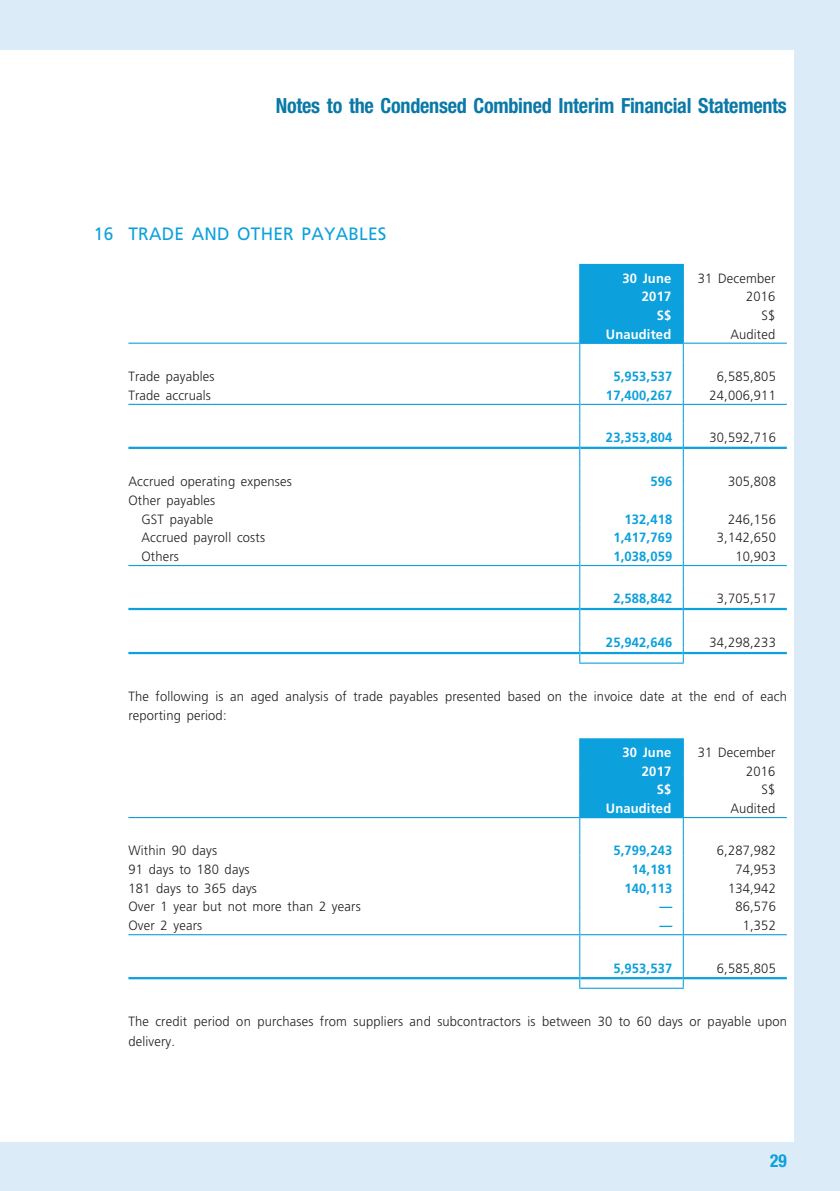
<style>
.page{position:relative;width:840px;height:1191px;background:#fff}
.page>*{position:absolute;margin:0;border:0;box-sizing:border-box;transform-origin:0 0}
.t1{font:700 condensed 20.8px "Helvetica Neue LT Std";letter-spacing:-.015em;color:#0a79a7;scale:.96 1}
.t2{font:17.8px "Frutiger LT Std";letter-spacing:.015em;color:#0ca0dc;scale:.96 1}
.t3{font:700 condensed 17.8px "Helvetica Neue LT Std";color:#0ca0dc;scale:.96 1}
.t4{font:300 13.4px/18.6px "Frutiger LT Std";letter-spacing:.015em;color:#231f20;text-align:right;scale:.96 1}
.t5{font:700 13.4px "Frutiger LT Std";letter-spacing:.015em;color:#0ca0dc;scale:.96 1}
.t6{font:700 13.4px/18.6px "Frutiger LT Std";letter-spacing:.015em;color:#fff;text-align:right;scale:.96 1}
</style>
<div class="page">
<div style="left:0;top:0;width:839px;height:1191px;background:#dbecf8"></div>
<div style="left:0;top:50px;width:792px;height:1091px;background:#fff"></div>
<svg style="left:579px;top:264px;width:104px;height:398px"></svg>
<hr style="left:579px;top:662px;width:104px;height:1px;background:#0ca0dc">
<hr style="left:128px;top:343px;width:451px;height:1px;background:#0ca0dc">
<hr style="left:580px;top:343px;width:102px;height:1px;background:#0ca0dc">
<hr style="left:683px;top:343px;width:103px;height:1px;background:#0ca0dc">
<hr style="left:128px;top:404px;width:451px;height:1px;background:#0ca0dc">
<hr style="left:580px;top:404px;width:102px;height:1px;background:#0ca0dc">
<hr style="left:683px;top:404px;width:103px;height:1px;background:#0ca0dc">
<hr style="left:128px;top:447px;width:451px;height:2px;background:#0ca0dc">
<hr style="left:580px;top:447px;width:102px;height:2px;background:#0ca0dc">
<hr style="left:683px;top:447px;width:103px;height:2px;background:#0ca0dc">
<hr style="left:128px;top:565px;width:451px;height:1px;background:#0ca0dc">
<hr style="left:580px;top:565px;width:102px;height:1px;background:#0ca0dc">
<hr style="left:683px;top:565px;width:103px;height:1px;background:#0ca0dc">
<hr style="left:128px;top:608px;width:451px;height:2px;background:#0ca0dc">
<hr style="left:580px;top:608px;width:102px;height:2px;background:#0ca0dc">
<hr style="left:683px;top:608px;width:103px;height:2px;background:#0ca0dc">
<hr style="left:128px;top:652px;width:451px;height:2px;background:#0ca0dc">
<hr style="left:580px;top:652px;width:102px;height:2px;background:#0ca0dc">
<hr style="left:683px;top:652px;width:103px;height:2px;background:#0ca0dc">
<hr style="left:579px;top:987px;width:104px;height:1px;background:#0ca0dc">
<svg style="left:579px;top:738px;width:104px;height:249px"></svg>
<hr style="left:128px;top:817px;width:451px;height:1px;background:#0ca0dc">
<hr style="left:580px;top:817px;width:102px;height:1px;background:#0ca0dc">
<hr style="left:683px;top:817px;width:103px;height:1px;background:#0ca0dc">
<hr style="left:128px;top:934px;width:451px;height:1px;background:#0ca0dc">
<hr style="left:580px;top:934px;width:102px;height:1px;background:#0ca0dc">
<hr style="left:683px;top:934px;width:103px;height:1px;background:#0ca0dc">
<hr style="left:128px;top:977px;width:451px;height:2px;background:#0ca0dc">
<hr style="left:580px;top:977px;width:102px;height:2px;background:#0ca0dc">
<hr style="left:683px;top:977px;width:103px;height:2px;background:#0ca0dc">
<h1 class="t1" style="left:276px;top:93px;width:533px">Notes to the Condensed Combined Interim Financial Statements</h1>
<h2 class="t2" style="left:94px;top:224px;width:306px">16 TRADE AND OTHER PAYABLES</h2>
<p class="t6" style="left:622px;top:269px;width:52px">30 June<br>2017</p>
<p class="t4" style="left:697px;top:269px;width:82px">31 December<br>2016</p>
<p class="t6" style="left:656px;top:306px;width:17px">S$</p>
<p class="t4" style="left:761px;top:306px;width:16px">S$</p>
<p class="t6" style="left:605px;top:324px;width:70px">Unaudited</p>
<p class="t4" style="left:730px;top:325px;width:48px">Audited</p>
<p class="t4" style="left:128px;top:367px;width:91px">Trade payables</p>
<p class="t5" style="left:613px;top:368px;width:63px">5,953,537</p>
<p class="t4" style="left:716px;top:367px;width:63px">6,585,805</p>
<p class="t4" style="left:128px;top:386px;width:87px">Trade accruals</p>
<p class="t5" style="left:605px;top:387px;width:71px">17,400,267</p>
<p class="t4" style="left:709px;top:386px;width:71px">24,006,911</p>
<p class="t5" style="left:605px;top:430px;width:71px">23,353,804</p>
<p class="t4" style="left:709px;top:428px;width:71px">30,592,716</p>
<p class="t4" style="left:128px;top:472px;width:172px">Accrued operating expenses</p>
<p class="t5" style="left:650px;top:474px;width:24px">596</p>
<p class="t4" style="left:727px;top:472px;width:51px">305,808</p>
<p class="t4" style="left:128px;top:491px;width:92px">Other payables<br>GST payable</p>
<p class="t5" style="left:624px;top:511px;width:51px">132,418</p>
<p class="t4" style="left:727px;top:510px;width:51px">246,156</p>
<p class="t4" style="left:141px;top:528px;width:130px">Accrued payroll costs</p>
<p class="t5" style="left:613px;top:529px;width:63px">1,417,769</p>
<p class="t4" style="left:716px;top:528px;width:63px">3,142,650</p>
<p class="t4" style="left:141px;top:547px;width:41px">Others</p>
<p class="t5" style="left:613px;top:548px;width:63px">1,038,059</p>
<p class="t4" style="left:735px;top:547px;width:44px">10,903</p>
<p class="t5" style="left:613px;top:591px;width:63px">2,588,842</p>
<p class="t4" style="left:716px;top:589px;width:63px">3,705,517</p>
<p class="t5" style="left:605px;top:635px;width:71px">25,942,646</p>
<p class="t4" style="left:709px;top:633px;width:71px">34,298,233</p>
<p class="t4" style="left:128px;top:687px;width:687px;line-height:19.4px;text-align:left">The following is an aged analysis of trade payables presented based on the invoice date at the end of each reporting period:</p>
<p class="t6" style="left:622px;top:743px;width:52px">30 June<br>2017</p>
<p class="t4" style="left:697px;top:743px;width:82px">31 December<br>2016</p>
<p class="t6" style="left:656px;top:780px;width:17px">S$</p>
<p class="t4" style="left:761px;top:780px;width:16px">S$</p>
<p class="t6" style="left:605px;top:799px;width:70px">Unaudited</p>
<p class="t4" style="left:730px;top:799px;width:48px">Audited</p>
<p class="t4" style="left:128px;top:841px;width:94px">Within 90 days</p>
<p class="t5" style="left:613px;top:843px;width:63px">5,799,243</p>
<p class="t4" style="left:716px;top:841px;width:63px">6,287,982</p>
<p class="t4" style="left:128px;top:860px;width:128px">91 days to 180 days</p>
<p class="t5" style="left:631px;top:861px;width:44px">14,181</p>
<p class="t4" style="left:735px;top:860px;width:44px">74,953</p>
<p class="t4" style="left:128px;top:879px;width:135px">181 days to 365 days</p>
<p class="t5" style="left:624px;top:880px;width:51px">140,113</p>
<p class="t4" style="left:727px;top:879px;width:51px">134,942</p>
<p class="t4" style="left:128px;top:897px;width:243px">Over 1 year but not more than 2 years</p>
<p class="t5" style="left:659px;top:899px;width:15px">—</p>
<p class="t4" style="left:735px;top:897px;width:44px">86,576</p>
<p class="t4" style="left:128px;top:916px;width:78px">Over 2 years</p>
<p class="t5" style="left:659px;top:917px;width:15px">—</p>
<p class="t4" style="left:742px;top:916px;width:36px">1,352</p>
<p class="t5" style="left:613px;top:960px;width:63px">5,953,537</p>
<p class="t4" style="left:716px;top:958px;width:63px">6,585,805</p>
<p class="t4" style="left:128px;top:1012px;width:687px;line-height:19.4px;text-align:left">The credit period on purchases from suppliers and subcontractors is between 30 to 60 days or payable upon delivery.</p>
<h2 class="t3" style="left:769px;top:1150px;width:19px">29</h2>
</div>
